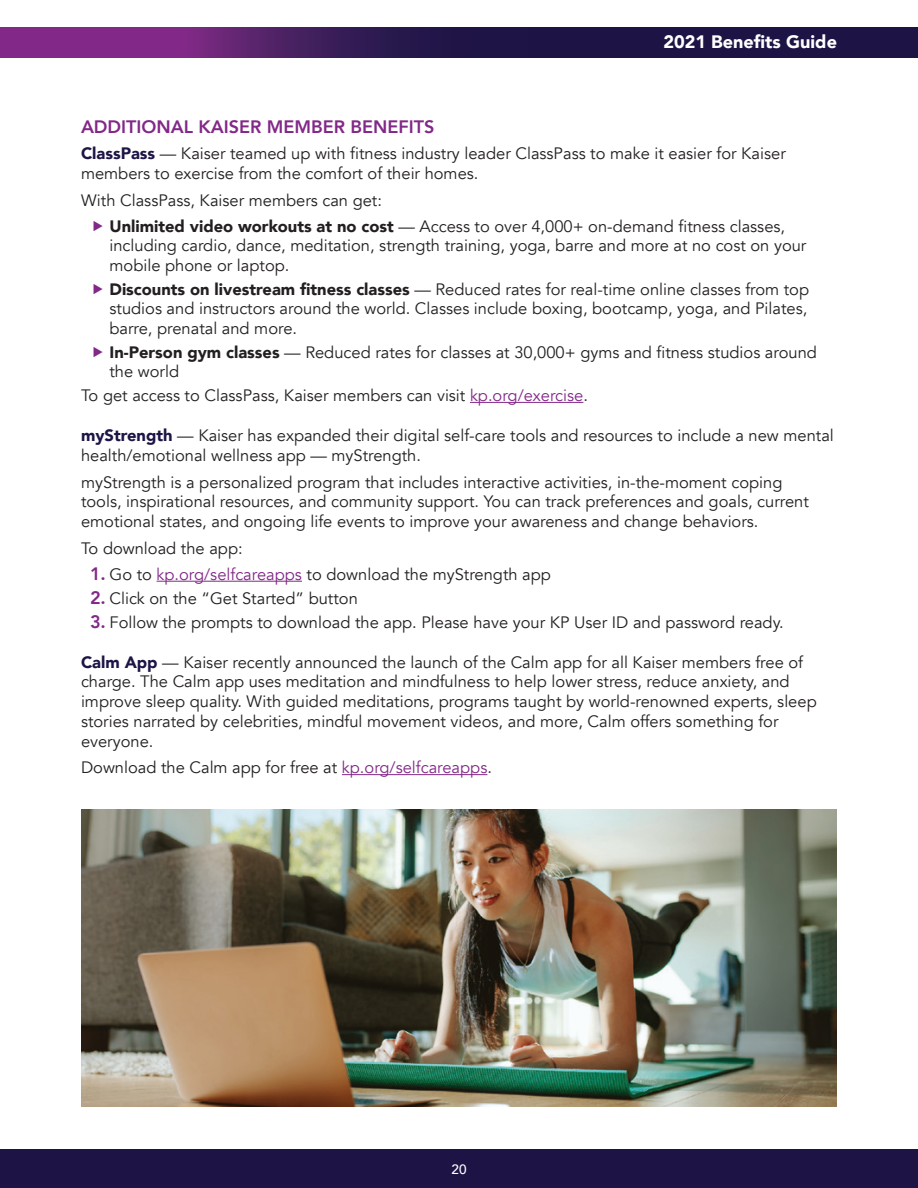
<style>
.page{position:relative;width:918px;height:1188px;background:#fff}
.page>*{position:absolute;margin:0;border:0;box-sizing:border-box;transform-origin:0 0}
.t1{font:800 18px "Avenir";color:#822888}
.t2{font:900 18px "Avenir";color:#fff}
.t3{font:16.5px/19.8px "Avenir";color:#231f20}
.t4{font:500 13.5px "Avenir";color:#fff}
.s1{font-weight:900;color:#1e1445}
.s2{font-weight:900}
.s3{color:#822888}
.s4{font-weight:800;font-size:18px;color:#822888}
</style>
<div class="page">
<div style="left:0;top:1149px;width:918px;height:39px;background:#1d1445"></div>
<svg style="left:0;top:27px;width:918px;height:30px;background:#3d1b5a"></svg>
<hr style="left:470px;top:402px;width:113px;height:1px;background:#822888">
<hr style="left:157px;top:581px;width:145px;height:1px;background:#822888">
<hr style="left:342px;top:774px;width:145px;height:1px;background:#822888">
<img style="left:81px;top:809px;width:756px;height:298px">
<p class="t2" style="left:663px;top:26px;width:175px">2021 Benefits Guide</p>
<p class="t1" style="left:81px;top:112px;width:355px">ADDITIONAL KAISER MEMBER BENEFITS</p>
<p class="t3" style="left:81px;top:144px;width:706px"><span class="s1">ClassPass</span> — Kaiser teamed up with fitness industry leader ClassPass to make it easier for Kaiser members to exercise from the comfort of their homes.</p>
<p class="t3" style="left:110px;top:187px;width:677px;line-height:26.2px;text-indent:-29px">With ClassPass, Kaiser members can get:<br><span class="s2">Unlimited video workouts at no cost</span> — Access to over 4,000+ on-demand fitness classes,</p>
<p class="t3" style="left:110px;top:236px;width:698px">including cardio, dance, meditation, strength training, yoga, barre and more at no cost on your mobile phone or laptop.</p>
<p class="t3" style="left:110px;top:280px;width:701px;text-align:justify"><span class="s2">Discounts on livestream fitness classes</span> — Reduced rates for real-time online classes from top studios and instructors around the world. Classes include boxing, bootcamp, yoga, and Pilates, barre, prenatal and more.</p>
<p class="t3" style="left:110px;top:342px;width:709px"><span class="s2">In-Person gym classes</span> — Reduced rates for classes at 30,000+ gyms and fitness studios around the world</p>
<p class="t3" style="left:81px;top:386px;width:508px">To get access to ClassPass, Kaiser members can visit <span class="s3">kp.org/exercise</span>.</p>
<p class="t3" style="left:81px;top:426px;width:754px"><span class="s1">myStrength</span> — Kaiser has expanded their digital self-care tools and resources to include a new mental health/emotional wellness app — myStrength.</p>
<p class="t3" style="left:81px;top:472px;width:729px">myStrength is a personalized program that includes interactive activities, in-the-moment coping tools, inspirational resources, and community support. You can track preferences and goals, current emotional states, and ongoing life events to improve your awareness and change behaviors.</p>
<p class="t3" style="left:81px;top:538px;width:163px">To download the app:</p>
<p class="t3" style="left:90px;top:565px;width:463px"><span class="s4">1.</span> Go to <span class="s3">kp.org/selfcareapps</span> to download the myStrength app</p>
<p class="t3" style="left:90px;top:589px;width:269px"><span class="s4">2.</span> Click on the “Get Started” button</p>
<p class="t3" style="left:90px;top:612px;width:695px"><span class="s4">3.</span> Follow the prompts to download the app. Please have your KP User ID and password ready.</p>
<p class="t3" style="left:81px;top:652px;width:737px"><span class="s1">Calm App</span> — Kaiser recently announced the launch of the Calm app for all Kaiser members free of charge. The Calm app uses meditation and mindfulness to help lower stress, reduce anxiety, and improve sleep quality. With guided meditations, programs taught by world-renowned experts, sleep stories narrated by celebrities, mindful movement videos, and more, Calm offers something for everyone.</p>
<p class="t3" style="left:81px;top:758px;width:412px">Download the Calm app for free at <span class="s3">kp.org/selfcareapps</span>.</p>
<p class="t4" style="left:451px;top:1158px;width:17px">20</p>
</div>
